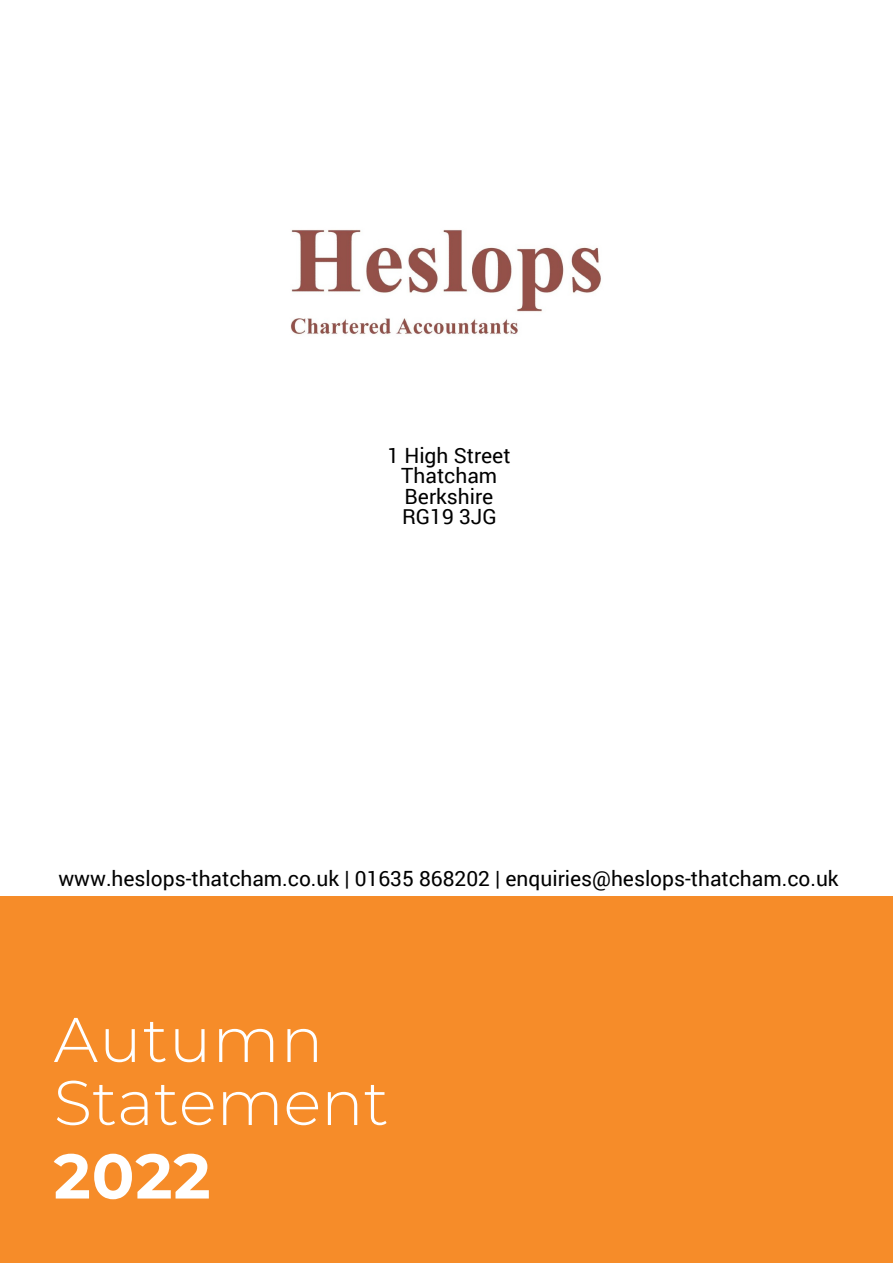
<style>
.page{position:relative;width:893px;height:1263px;background:#fff}
.page>*{position:absolute;margin:0;border:0;box-sizing:border-box;transform-origin:0 0}
.t1{font:300 63px/63px "Montserrat";color:#fff}
.t2{font:700 63px "Montserrat";color:#fff}
.t3{font:21px/20.4px "Roboto";color:#000;text-align:center}
</style>
<div class="page">
<div style="left:0;top:896px;width:893px;height:367px;background:#f68c29"></div>
<img style="left:290px;top:229px;width:311px;height:106px">
<p class="t3" style="left:387px;top:445px;width:125px">1 High Street<br>Thatcham<br>Berkshire<br>RG19 3JG</p>
<p class="t3" style="left:58px;top:868px;width:782px">www.heslops-thatcham.co.uk | 01635 868202 | enquiries@heslops-thatcham.co.uk</p>
<h1 class="t1" style="left:54px;top:1006px;width:336px">Autumn<br>Statement</h1>
<h1 class="t2" style="left:54px;top:1131px;width:158px">2022</h1>
</div>
